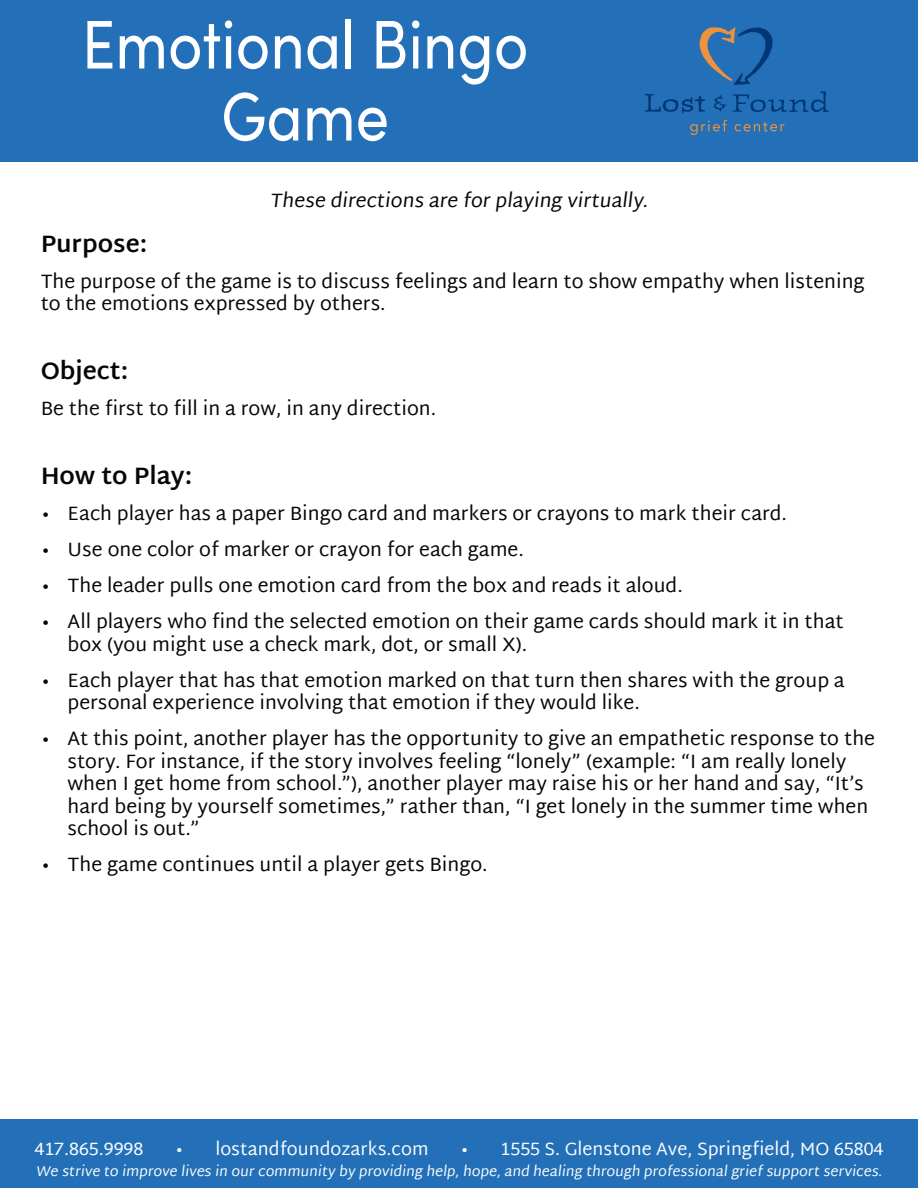
<style>
.page{position:relative;width:918px;height:1188px;background:#fff}
.page>*{position:absolute;margin:0;border:0;box-sizing:border-box;transform-origin:0 0}
.t1{font:69px/72px "Sofia Pro";color:#fff;text-align:center;scale:.87 1}
.t2{font:700 24px "Martel Sans";color:#000}
.t3{font:19.5px/22.5px "Martel Sans";color:#000}
.t4{font:18px "Martel Sans";color:#fff}
.t5{font:14.25px "Martel Sans";color:#fff}
</style>
<div class="page">
<div style="left:0;top:0;width:918px;height:162px;background:#2370b8"></div>
<svg style="left:714px;top:91px;width:115px;height:21px"></svg>
<svg style="left:645px;top:94px;width:60px;height:19px"></svg>
<svg style="left:700px;top:27px;width:73px;height:58px"></svg>
<svg style="left:690px;top:120px;width:37px;height:15px"></svg>
<svg style="left:735px;top:122px;width:49px;height:10px"></svg>
<div style="left:0;top:1120px;width:918px;height:68px;background:#2370b8"></div>
<p class="t1" style="left:82px;top:5px;width:515px">Emotional Bingo<br>Game</p>
<p class="t3" style="left:270px;top:189px;width:383px">These directions are for playing virtually.</p>
<p class="t2" style="left:40px;top:229px;width:108px">Purpose:</p>
<p class="t3" style="left:40px;top:270px;width:825px">The purpose of the game is to discuss feelings and learn to show empathy when listening to the emotions expressed by others.</p>
<p class="t2" style="left:40px;top:357px;width:89px">Object:</p>
<p class="t3" style="left:40px;top:397px;width:397px">Be the first to fill in a row, in any direction.</p>
<p class="t2" style="left:40px;top:462px;width:153px">How to Play:</p>
<p class="t3" style="left:40px;top:502px;width:748px">• Each player has a paper Bingo card and markers or crayons to mark their card.</p>
<p class="t3" style="left:40px;top:538px;width:485px">• Use one color of marker or crayon for each game.</p>
<p class="t3" style="left:40px;top:574px;width:644px">• The leader pulls one emotion card from the box and reads it aloud.</p>
<p class="t3" style="left:68px;top:610px;width:778px;text-indent:-27px">• All players who find the selected emotion on their game cards should mark it in that box (you might use a check mark, dot, or small X).</p>
<p class="t3" style="left:68px;top:669px;width:779px;text-indent:-27px">• Each player that has that emotion marked on that turn then shares with the group a personal experience involving that emotion if they would like.</p>
<p class="t3" style="left:68px;top:727px;width:809px;text-indent:-27px">• At this point, another player has the opportunity to give an empathetic response to the story. For instance, if the story involves feeling “lonely” (example: “I am really lonely when I get home from school.”), another player may raise his or her hand and say, “It’s hard being by yourself sometimes,” rather than, “I get lonely in the summer time when school is out.”</p>
<p class="t3" style="left:40px;top:853px;width:449px">• The game continues until a player gets Bingo.</p>
<p class="t4" style="left:35px;top:1138px;width:110px">417.865.9998</p>
<p class="t4" style="left:175px;top:1138px;width:255px">• lostandfoundozarks.com</p>
<p class="t4" style="left:460px;top:1138px;width:425px">• 1555 S. Glenstone Ave, Springfield, MO 65804</p>
<p class="t5" style="left:36px;top:1162px;width:851px">We strive to improve lives in our community by providing help,hope,and healing through professionalgrief support services.</p>
</div>
